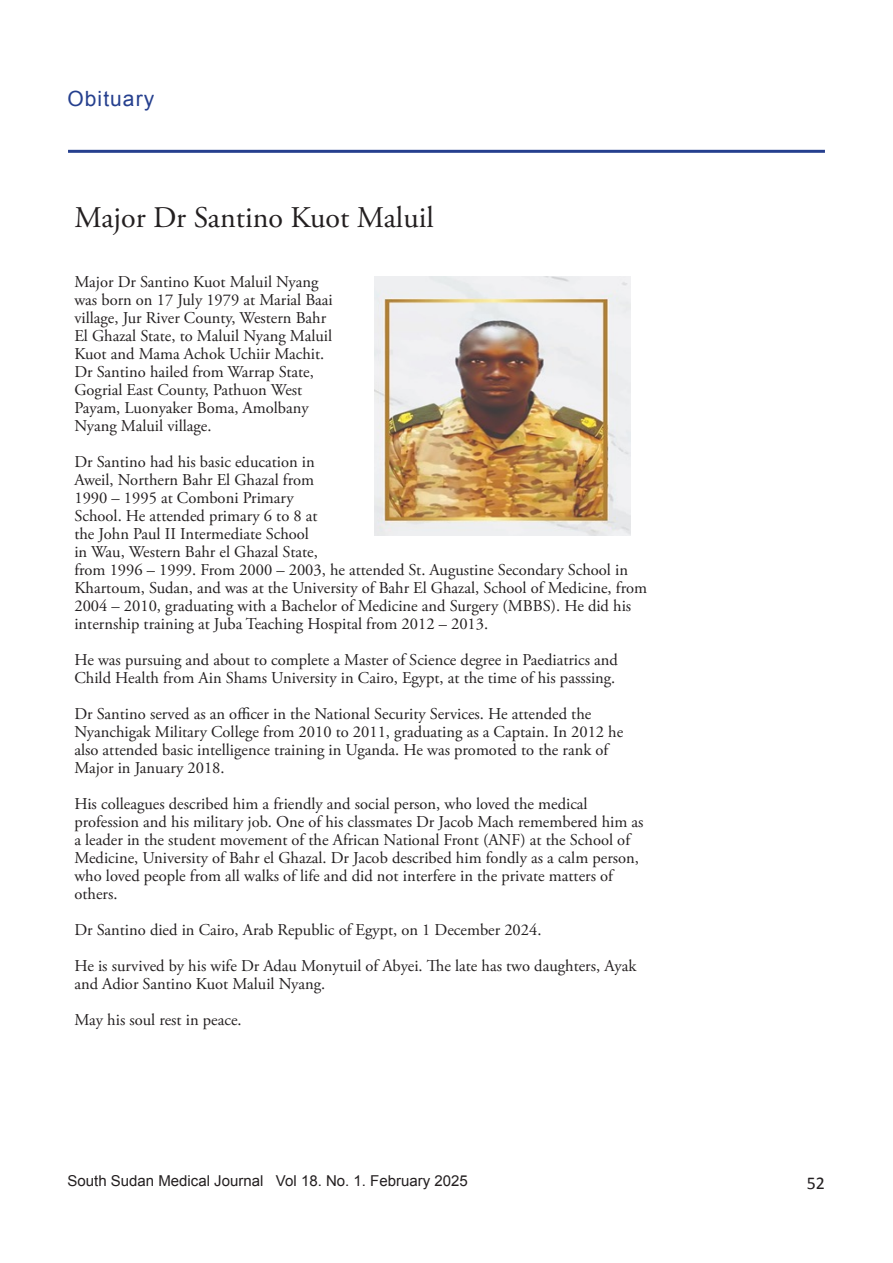
<style>
.page{position:relative;width:893px;height:1263px;background:#fff}
.page>*{position:absolute;margin:0;border:0;box-sizing:border-box;transform-origin:0 0}
.t1{font:30px "Adobe Garamond Pro";color:#231f20}
.t2{font:21px "Arial";letter-spacing:.05em;color:#253f8e}
.t3{font:18px "Calibri";color:#231f20}
.Default{font:16.5px/18px "Adobe Garamond Pro";color:#231f20}
.t4{font:15px "Arial";color:#231f20}
</style>
<div class="page">
<hr style="left:68px;top:150px;width:757px;height:3px;background:#253f8e">
<img style="left:374px;top:276px;width:256px;height:260px">
<p class="t2" style="left:68px;top:84px;width:88px">Obituary</p>
<p class="t1" style="left:74px;top:199px;width:361px">Major Dr Santino Kuot Maluil</p>
<p class="Default" style="left:74px;top:273px;width:260px">Major Dr Santino Kuot Maluil Nyang was born on 17 July 1979 at Marial Baai village, Jur River County, Western Bahr El Ghazal State, to Maluil Nyang Maluil Kuot and Mama Achok Uchiir Machit.<br>Dr Santino hailed from Warrap State, Gogrial East County, Pathuon West Payam, Luonyaker Boma, Amolbany Nyang Maluil village.</p>
<p class="Default" style="left:74px;top:453px;width:574px">Dr Santino had his basic education in<br>Aweil, Northern Bahr El Ghazal from<br>1990 – 1995 at Comboni Primary<br>School. He attended primary 6 to 8 at<br>the John Paul II Intermediate School<br>in Wau, Western Bahr el Ghazal State,<br>from 1996 – 1999. From 2000 – 2003, he attended St. Augustine Secondary School in Khartoum, Sudan, and was at the University of Bahr El Ghazal, School of Medicine, from 2004 – 2010, graduating with a Bachelor of Medicine and Surgery (MBBS). He did his internship training at Juba Teaching Hospital from 2012 – 2013.</p>
<p class="Default" style="left:74px;top:651px;width:545px">He was pursuing and about to complete a Master of Science degree in Paediatrics and<br>Child Health from Ain Shams University in Cairo, Egypt, at the time of his passsing.</p>
<p class="Default" style="left:74px;top:705px;width:550px">Dr Santino served as an officer in the National Security Services. He attended the Nyanchigak Military College from 2010 to 2011, graduating as a Captain. In 2012 he also attended basic intelligence training in Uganda. He was promoted to the rank of Major in January 2018.</p>
<p class="Default" style="left:74px;top:795px;width:571px">His colleagues described him a friendly and social person, who loved the medical profession and his military job. One of his classmates Dr Jacob Mach remembered him as a leader in the student movement of the African National Front (ANF) at the School of Medicine, University of Bahr el Ghazal. Dr Jacob described him fondly as a calm person, who loved people from all walks of life and did not interfere in the private matters of others.</p>
<p class="Default" style="left:74px;top:921px;width:469px">Dr Santino died in Cairo, Arab Republic of Egypt, on 1 December 2024.</p>
<p class="Default" style="left:74px;top:957px;width:564px">He is survived by his wife Dr Adau Monytuil of Abyei. The late has two daughters, Ayak and Adior Santino Kuot Maluil Nyang.</p>
<p class="Default" style="left:74px;top:1011px;width:169px">May his soul rest in peace.</p>
<p class="t4" style="left:68px;top:1170px;width:402px">South Sudan Medical Journal Vol 18. No. 1. February 2025</p>
<p class="t3" style="left:807px;top:1171px;width:20px">52</p>
</div>
